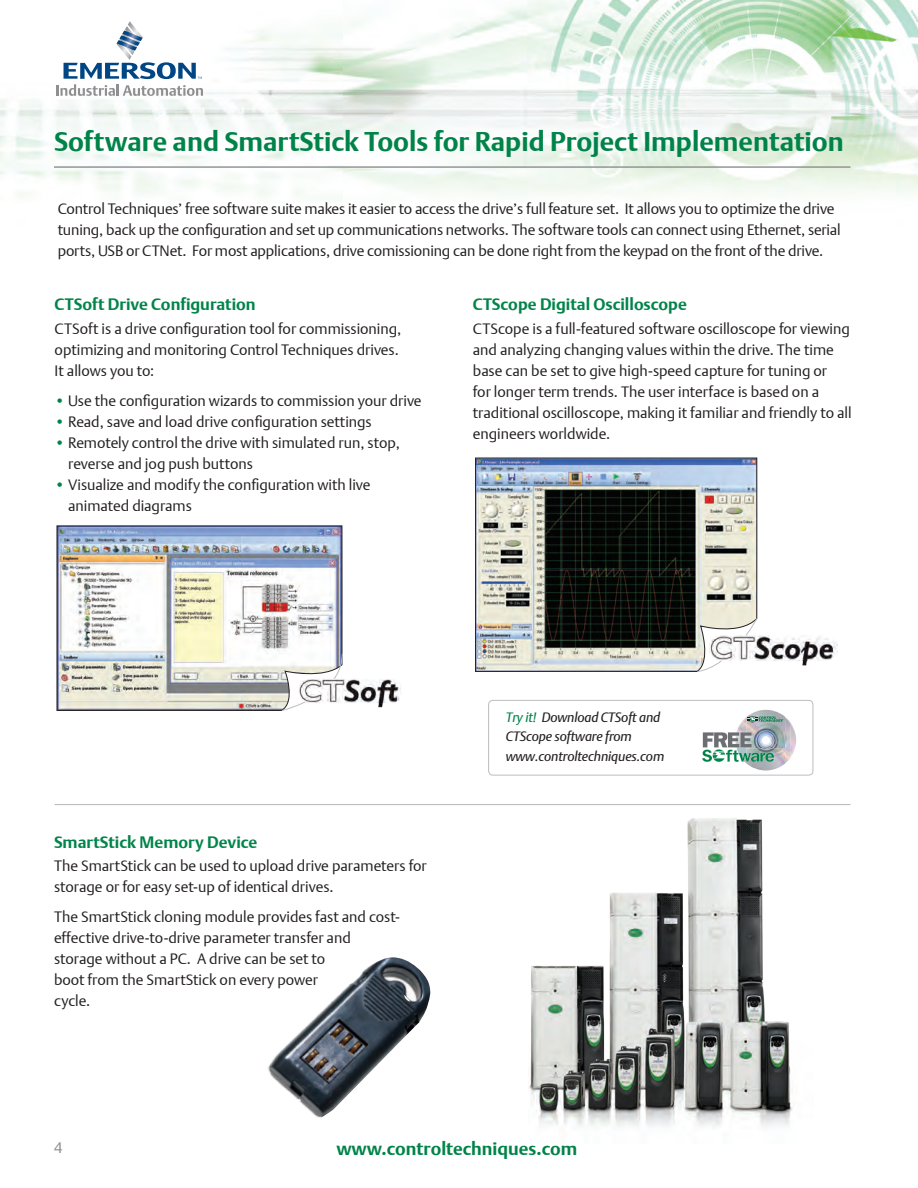
<style>
.page{position:relative;width:918px;height:1188px;background:#fff}
.page>*{position:absolute;margin:0;border:0;box-sizing:border-box;transform-origin:0 0}
.T-Heading_Level_1{font:700 27px "DTL Argo T";color:#008348}
.t1{font:700 18px "DTL Argo T";color:#008348}
.T-Heading_Level_2_Gr{font:700 16.5px "DTL Argo T";color:#008449}
.T-Body_01{font:15px/21px "DTL Argo T Light";letter-spacing:-.005em;color:#231f20}
.t2{font:15px "DTL Argo T";color:#939598}
.Software_text{font:italic 13.5px/19.5px "DTL Argo T";letter-spacing:-.01em;color:#231f20}
.s1{font-family:"DTL Argo T";color:#008348}
.s2{color:#008348}
</style>
<div class="page">
<img style="left:0;top:0;width:918px;height:197px">
<svg style="left:56px;top:21px;width:147px;height:75px"></svg>
<hr style="left:54px;top:166px;width:796px;height:2px;background:#939598">
<img style="left:57px;top:526px;width:285px;height:185px">
<svg style="left:281px;top:653px;width:62px;height:58px"></svg>
<img style="left:296px;top:677px;width:106px;height:33px">
<img style="left:475px;top:458px;width:282px;height:214px">
<svg style="left:697px;top:618px;width:60px;height:54px"></svg>
<img style="left:707px;top:631px;width:130px;height:40px">
<hr style="left:55px;top:804px;width:795px;height:1px;background:#bcbdc0">
<img style="left:267px;top:957px;width:164px;height:161px">
<img style="left:529px;top:818px;width:264px;height:309px">
<img style="left:741px;top:717px;width:5px;height:46px">
<img style="left:785px;top:717px;width:6px;height:47px">
<img style="left:737px;top:723px;width:4px;height:9px">
<img style="left:791px;top:736px;width:5px;height:20px">
<img style="left:746px;top:762px;width:22px;height:9px">
<svg style="left:747px;top:710px;width:37px;height:12px"></svg>
<svg style="left:702px;top:732px;width:72px;height:30px"></svg>
<div style="left:488px;top:700px;width:325px;height:76px;border:1px solid #bcbdc0;border-radius:4px"></div>
<p class="T-Heading_Level_1" style="left:54px;top:125px;width:791px">Software and SmartStick Tools for Rapid Project Implementation</p>
<p class="T-Body_01" style="left:58px;top:198px;width:784px">Control Techniques’ free software suite makes it easier to access the drive’s full feature set. It allows you to optimize the drive tuning, back up the configuration and set up communications networks. The software tools can connect using Ethernet, serial ports, USB or CTNet. For most applications, drive comissioning can be done right from the keypad on the front of the drive.</p>
<p class="T-Heading_Level_2_Gr" style="left:55px;top:294px;width:203px">CTSoft Drive Configuration</p>
<p class="T-Body_01" style="left:55px;top:318px;width:348px">CTSoft is a drive configuration tool for commissioning, optimizing and monitoring Control Techniques drives.<br>It allows you to:</p>
<p class="T-Body_01" style="left:55px;top:390px;width:369px"><span class="s1">•</span> Use the configuration wizards to commission your drive</p>
<p class="T-Body_01" style="left:55px;top:411px;width:318px"><span class="s1">•</span> Read, save and load drive configuration settings</p>
<p class="T-Body_01" style="left:68px;top:432px;width:333px;text-indent:-14px"><span class="s1">•</span> Remotely control the drive with simulated run, stop, reverse and jog push buttons</p>
<p class="T-Body_01" style="left:68px;top:474px;width:304px;text-indent:-14px"><span class="s1">•</span> Visualize and modify the configuration with live animated diagrams</p>
<p class="T-Heading_Level_2_Gr" style="left:473px;top:294px;width:216px">CTScope Digital Oscilloscope</p>
<p class="T-Body_01" style="left:473px;top:318px;width:380px">CTScope is a full-featured software oscilloscope for viewing and analyzing changing values within the drive. The time base can be set to give high-speed capture for tuning or<br>for longer term trends. The user interface is based on a traditional oscilloscope, making it familiar and friendly to all engineers worldwide.</p>
<p class="T-Heading_Level_2_Gr" style="left:54px;top:832px;width:205px">SmartStick Memory Device</p>
<p class="T-Body_01" style="left:54px;top:856px;width:374px">The SmartStick can be used to upload drive parameters for storage or for easy set-up of identical drives.</p>
<p class="T-Body_01" style="left:54px;top:907px;width:348px">The SmartStick cloning module provides fast and cost&shy;effective drive-to-drive parameter transfer and storage without a PC. A drive can be set to<br>boot from the SmartStick on every power<br>cycle.</p>
<p class="Software_text" style="left:506px;top:707px;width:160px"><span class="s2">Try it!</span> Download CTSoft and<br>CTScope software from www.controltechniques.com</p>
<p class="t2" style="left:54px;top:1139px;width:10px">4</p>
<p class="t1" style="left:336px;top:1138px;width:242px">www.controltechniques.com</p>
</div>
